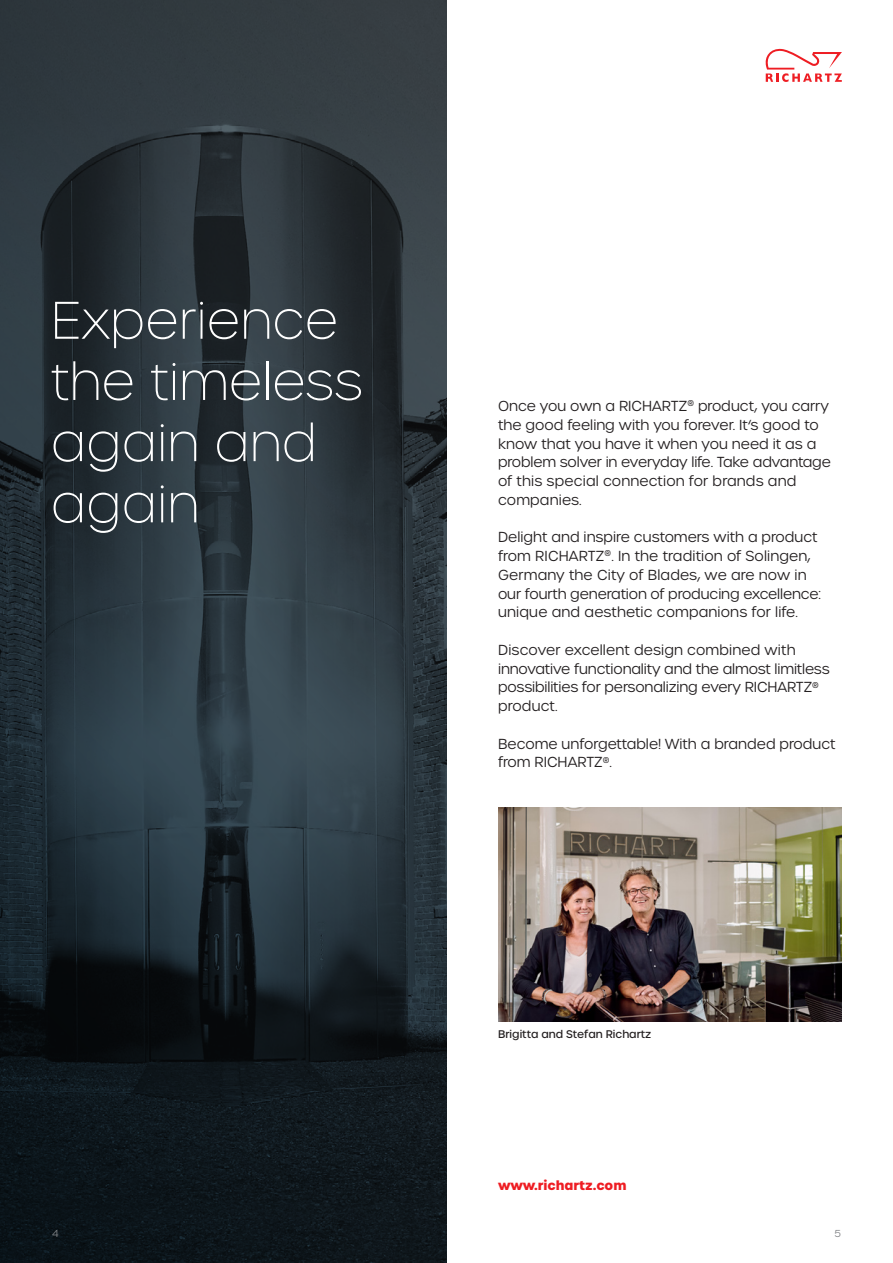
<style>
.page{position:relative;width:893px;height:1263px;background:#fff}
.page>*{position:absolute;margin:0;border:0;box-sizing:border-box;transform-origin:0 0}
.t1{font:100 51px/61.2px "Urbane";letter-spacing:.01em;color:#fff}
.t2{font:300 14.1px/18.8px "Urbane";color:#231f20}
.t3{font:700 12.75px "Urbane";letter-spacing:-.005em;color:#ee1d23}
.t4{font:500 10.8px "Urbane";color:#231f20}
.t5{font:300 9.75px "Urbane";color:#808285}
</style>
<div class="page">
<img style="left:0;top:0;width:446px;height:1263px">
<img style="left:498px;top:808px;width:344px;height:214px">
<svg style="left:765px;top:48px;width:77px;height:34px"></svg>
<h1 class="t1" style="left:51px;top:290px;width:313px">Experience the timeless again and again</h1>
<p class="t2" style="left:498px;top:397px;width:334px">Once you own a RICHARTZ<sup>®</sup> product, you carry the good feeling with you forever. It‘s good to know that you have it when you need it as a problem solver in everyday life. Take advantage of this special connection for brands and companies.</p>
<p class="t2" style="left:498px;top:528px;width:324px">Delight and inspire customers with a product from RICHARTZ<sup>®</sup>. In the tradition of Solingen, Germany the City of Blades, we are now in our fourth generation of producing excellence: unique and aesthetic companions for life.</p>
<p class="t2" style="left:498px;top:640px;width:333px">Discover excellent design combined with innovative functionality and the almost limitless possibilities for personalizing every RICHARTZ<sup>® </sup>product.</p>
<p class="t2" style="left:498px;top:734px;width:339px">Become unforgettable! With a branded product from RICHARTZ<sup>®</sup>.</p>
<p class="t4" style="left:498px;top:1027px;width:155px">Brigitta and Stefan Richartz</p>
<p class="t3" style="left:498px;top:1176px;width:130px">www.richartz.com</p>
<p class="t5" style="left:52px;top:1227px;width:8px">4</p>
<p class="t5" style="left:835px;top:1227px;width:8px">5</p>
</div>
